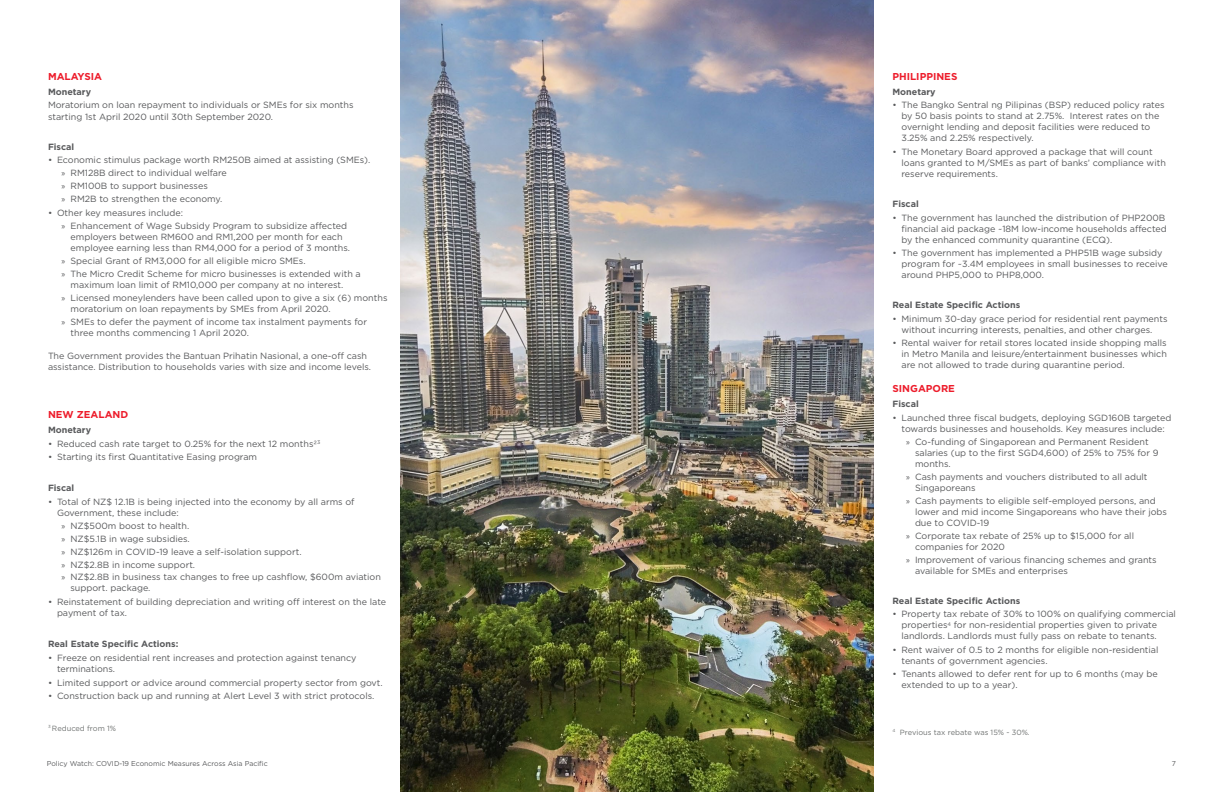
<style>
.page{position:relative;width:1224px;height:792px;background:#fff}
.page>*{position:absolute;margin:0;border:0;box-sizing:border-box;transform-origin:0 0}
.t1{font:700 10px "Gotham";color:#ed1c2b}
.t2{font:9px/11px "Gotham";color:#58595b}
.t3{font:700 9px "Gotham";color:#58595b}
.t4{font:7.5px "Gotham";color:#6f7271}
.t5{font:7px "Gotham";color:#58595b}
.s1{font-family:"Myriad Pro"}
</style>
<div class="page">
<img style="left:400px;top:0;width:474px;height:792px">
<p class="t1" style="left:48px;top:70px;width:56px">MALAYSIA</p>
<p class="t3" style="left:48px;top:86px;width:45px">Monetary</p>
<p class="t2" style="left:48px;top:99px;width:307px;line-height:11.5px">Moratorium on loan repayment to individuals or SMEs for six months starting 1st April 2020 until 30th September 2020.</p>
<p class="t3" style="left:48px;top:141px;width:28px">Fiscal</p>
<p class="t2" style="left:62px;top:154px;width:310px;line-height:13px;text-indent:-14px">• Economic stimulus package worth RM250B aimed at assisting (SMEs). <span class="s1">»</span> RM128B direct to individual welfare<br><span class="s1">»</span> RM100B to support businesses<br><span class="s1">»</span> RM2B to strengthen the economy.</p>
<p class="t2" style="left:62px;top:206px;width:287px;line-height:13px;text-indent:-14px">• Other key measures include:<br><span class="s1">»</span> Enhancement of Wage Subsidy Program to subsidize affected</p>
<p class="t2" style="left:70px;top:231px;width:281px">employers between RM600 and RM1,200 per month for each employee earning less than RM4,000 for a period of 3 months.</p>
<p class="t2" style="left:62px;top:254px;width:301px;line-height:13px"><span class="s1">»</span> Special Grant of RM3,000 for all eligible micro SMEs.<br><span class="s1">»</span> The Micro Credit Scheme for micro businesses is extended with a</p>
<p class="t2" style="left:62px;top:278px;width:328px;line-height:13px;text-indent:9px">maximum loan limit of RM10,000 per company at no interest.<br><span class="s1">»</span> Licensed moneylenders have been called upon to give a six (6) months</p>
<p class="t2" style="left:62px;top:302px;width:307px;line-height:13px;text-indent:9px">moratorium on loan repayments by SMEs from April 2020.<br><span class="s1">»</span> SMEs to defer the payment of income tax instalment payments for</p>
<p class="t2" style="left:70px;top:327px;width:180px">three months commencing 1 April 2020.</p>
<p class="t2" style="left:48px;top:350px;width:325px">The Government provides the Bantuan Prihatin Nasional, a one-off cash assistance. Distribution to households varies with size and income levels.</p>
<p class="t1" style="left:48px;top:408px;width:82px">NEW ZEALAND</p>
<p class="t3" style="left:48px;top:424px;width:45px">Monetary</p>
<p class="t2" style="left:48px;top:438px;width:274px">• Reduced cash rate target to 0.25% for the next 12 months2<sup>3</sup></p>
<p class="t2" style="left:48px;top:452px;width:211px">• Starting its first Quantitative Easing program</p>
<p class="t3" style="left:48px;top:482px;width:28px">Fiscal</p>
<p class="t2" style="left:57px;top:496px;width:299px;line-height:11.5px;text-indent:-9px">• Total of NZ$ 12.1B is being injected into the economy by all arms of<br>Government, these include:</p>
<p class="t2" style="left:62px;top:520px;width:321px;line-height:12.8px"><span class="s1">»</span> NZ$500m boost to health.<br><span class="s1">»</span> NZ$5.1B in wage subsidies.<br><span class="s1">»</span> NZ$126m in COVID-19 leave a self-isolation support.<br><span class="s1">»</span> NZ$2.8B in income support.<br><span class="s1">»</span> NZ$2.8B in business tax changes to free up cashflow, $600m aviation</p>
<p class="t2" style="left:70px;top:583px;width:81px">support. package.</p>
<p class="t2" style="left:57px;top:596px;width:331px;line-height:11.5px;text-indent:-9px">• Reinstatement of building depreciation and writing off interest on the late payment of tax.</p>
<p class="t3" style="left:48px;top:638px;width:132px">Real Estate Specific Actions:</p>
<p class="t2" style="left:57px;top:652px;width:301px;line-height:11.5px;text-indent:-9px">• Freeze on residential rent increases and protection against tenancy terminations.</p>
<p class="t2" style="left:48px;top:677px;width:336px">• Limited support or advice around commercial property sector from govt.</p>
<p class="t2" style="left:48px;top:691px;width:328px">• Construction back up and running at Alert Level 3 with strict protocols.</p>
<p class="t4" style="left:48px;top:723px;width:69px"><sup>3</sup> Reduced from 1%</p>
<p class="t1" style="left:892px;top:70px;width:66px">PHILIPPINES</p>
<p class="t3" style="left:892px;top:86px;width:45px">Monetary</p>
<p class="t2" style="left:902px;top:99px;width:265px;text-indent:-9px">• The Bangko Sentral ng Pilipinas (BSP) reduced policy rates by 50 basis points to stand at 2.75%. Interest rates on the overnight lending and deposit facilities were reduced to 3.25% and 2.25% respectively.</p>
<p class="t2" style="left:902px;top:146px;width:266px;text-indent:-9px">• The Monetary Board approved a package that will count loans granted to M/SMEs as part of banks’ compliance with reserve requirements.</p>
<p class="t3" style="left:892px;top:198px;width:28px">Fiscal</p>
<p class="t2" style="left:902px;top:212px;width:267px;text-indent:-9px">• The government has launched the distribution of PHP200B financial aid package ~18M low-income households affected by the enhanced community quarantine (ECQ).</p>
<p class="t2" style="left:902px;top:248px;width:268px;text-indent:-9px">• The government has implemented a PHP51B wage subsidy program for ~3.4M employees in small businesses to receive around PHP5,000 to PHP8,000.</p>
<p class="t3" style="left:892px;top:299px;width:129px">Real Estate Specific Actions</p>
<p class="t2" style="left:902px;top:313px;width:268px;text-indent:-9px">• Minimum 30-day grace period for residential rent payments without incurring interests, penalties, and other charges.</p>
<p class="t2" style="left:902px;top:338px;width:267px;text-align:justify;text-indent:-9px">• Rental waiver for retail stores located inside shopping malls in Metro Manila and leisure/entertainment businesses which are not allowed to trade during quarantine period.</p>
<p class="t1" style="left:892px;top:382px;width:64px">SINGAPORE</p>
<p class="t3" style="left:892px;top:398px;width:28px">Fiscal</p>
<p class="t2" style="left:892px;top:412px;width:280px;text-align:center">• Launched three fiscal budgets, deploying SGD160B targeted towards businesses and households. Key measures include:</p>
<p class="t2" style="left:915px;top:436px;width:245px;text-indent:-9px"><span class="s1">»</span> Co-funding of Singaporean and Permanent Resident salaries (up to the first SGD4,600) of 25% to 75% for 9 months.</p>
<p class="t2" style="left:915px;top:471px;width:234px;text-indent:-9px"><span class="s1">»</span> Cash payments and vouchers distributed to all adult<br>Singaporeans</p>
<p class="t2" style="left:915px;top:495px;width:254px;text-indent:-9px"><span class="s1">»</span> Cash payments to eligible self-employed persons, and lower and mid income Singaporeans who have their jobs due to COVID-19</p>
<p class="t2" style="left:915px;top:530px;width:221px;text-indent:-9px"><span class="s1">»</span> Corporate tax rebate of 25% up to $15,000 for all companies for 2020</p>
<p class="t2" style="left:915px;top:554px;width:243px;text-indent:-9px"><span class="s1">»</span> Improvement of various financing schemes and grants available for SMEs and enterprises</p>
<p class="t3" style="left:892px;top:595px;width:129px">Real Estate Specific Actions</p>
<p class="t2" style="left:902px;top:609px;width:276px;text-indent:-9px">• Property tax rebate of 30% to 100% on qualifying commercial properties<sup>4</sup> for non-residential properties given to private landlords. Landlords must fully pass on rebate to tenants.</p>
<p class="t2" style="left:902px;top:644px;width:259px;text-indent:-9px">• Rent waiver of 0.5 to 2 months for eligible non-residential tenants of government agencies.</p>
<p class="t2" style="left:902px;top:669px;width:258px;text-indent:-9px">• Tenants allowed to defer rent for up to 6 months (may be extended to up to a year).</p>
<p class="t4" style="left:892px;top:727px;width:139px"><sup>4</sup> Previous tax rebate was 15% - 30%.</p>
<p class="t5" style="left:47px;top:759px;width:222px">Policy Watch: COVID-19 Economic Measures Across Asia Pacific</p>
<p class="t5" style="left:1172px;top:759px;width:6px">7</p>
</div>
